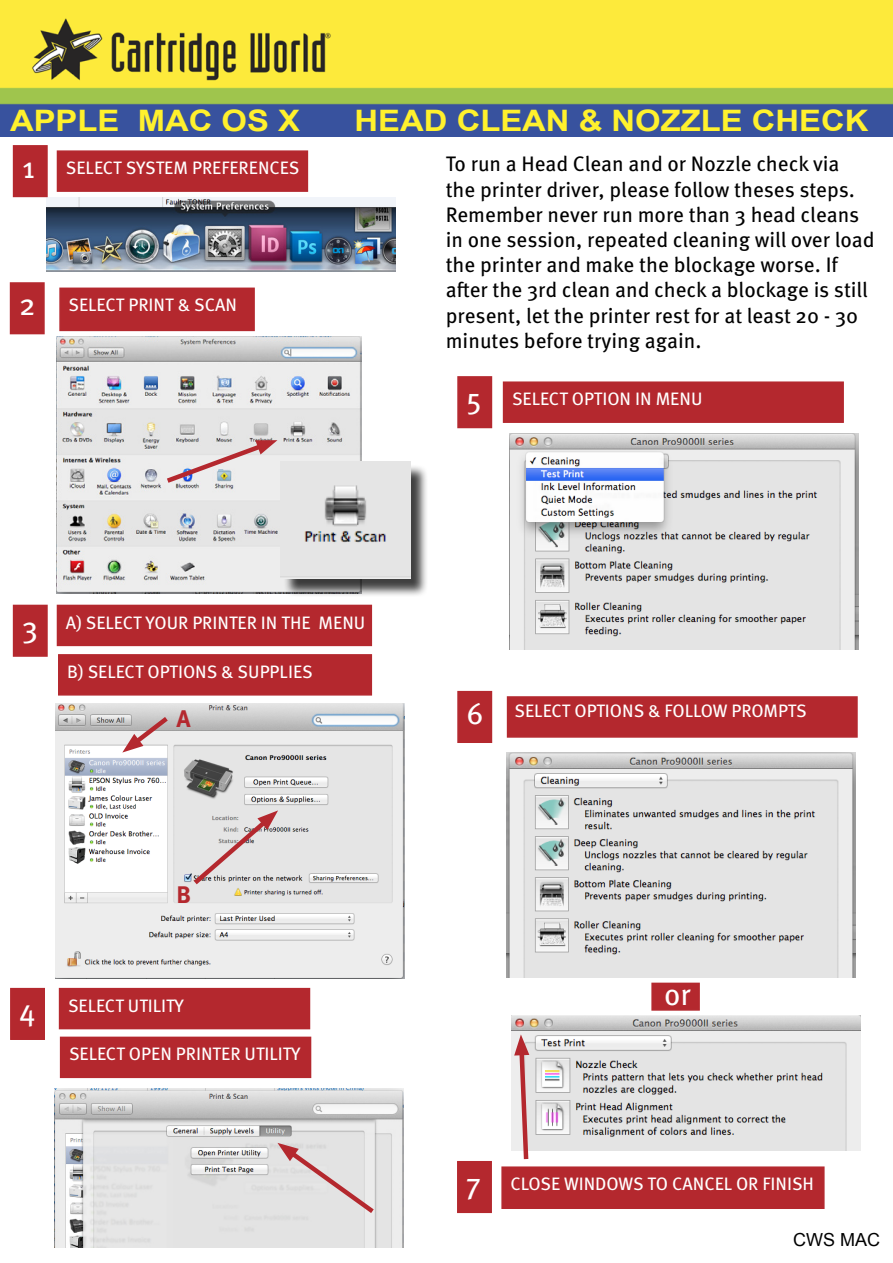
<style>
.page{position:relative;width:893px;height:1263px;background:#fff}
.page>*{position:absolute;margin:0;border:0;box-sizing:border-box;transform-origin:0 0}
.t1{font:30px "Meta OT";color:#fff}
.t2{font:700 29.55px "Arial";color:#fff12d;scale:1.11 1}
.t3{font:700 24px "Meta OT";color:#b4282e}
.t4{font:21px/25.2px "Meta OT";color:#000}
.t5{font:18px "Meta OT";color:#fff}
.t6{font:18px "Arial";color:#000}
.s1{font-size:30px}
</style>
<div class="page">
<img style="left:46px;top:197px;width:349px;height:75px">
<img style="left:507px;top:752px;width:349px;height:226px">
<img style="left:509px;top:434px;width:349px;height:215px">
<img style="left:0;top:0;width:893px;height:136px">
<img style="left:512px;top:1015px;width:348px;height:136px">
<div style="left:457px;top:691px;width:35px;height:52px;background:#b4282e;border:2px solid #b4282e"></div>
<div style="left:457px;top:1161px;width:35px;height:52px;background:#b4282e"></div>
<div style="left:651px;top:983px;width:49px;height:28px;background:#b4282e;border:2px solid #b4282e"></div>
<div style="left:507px;top:696px;width:351px;height:42px;background:#b4282e;border:2px solid #b4282e"></div>
<div style="left:501px;top:1166px;width:324px;height:43px;background:#b4282e;border:2px solid #b4282e"></div>
<div style="left:503px;top:381px;width:341px;height:42px;background:#b4282e;border:2px solid #b4282e"></div>
<div style="left:57px;top:150px;width:251px;height:42px;background:#b4282e;border:2px solid #b4282e"></div>
<div style="left:13px;top:145px;width:35px;height:52px;background:#b4282e;border:2px solid #b4282e"></div>
<div style="left:457px;top:376px;width:35px;height:52px;background:#b4282e;border:2px solid #b4282e"></div>
<img style="left:57px;top:337px;width:304px;height:256px">
<div style="left:283px;top:464px;width:146px;height:134px;background:#000;opacity:.75"></div>
<img style="left:281px;top:462px;width:129px;height:117px">
<div style="left:10px;top:282px;width:35px;height:52px;background:#b4282e;border:2px solid #b4282e"></div>
<div style="left:59px;top:288px;width:196px;height:43px;background:#b4282e"></div>
<img style="left:56px;top:703px;width:348px;height:275px">
<div style="left:57px;top:605px;width:315px;height:41px;background:#b4282e"></div>
<div style="left:58px;top:654px;width:314px;height:41px;background:#b4282e;border:2px solid #b4282e"></div>
<div style="left:13px;top:605px;width:35px;height:52px;background:#b4282e;border:2px solid #b4282e"></div>
<div style="left:60px;top:1036px;width:251px;height:42px;background:#b4282e;border:2px solid #b4282e"></div>
<img style="left:54px;top:1088px;width:349px;height:159px">
<div style="left:59px;top:988px;width:251px;height:41px;background:#b4282e"></div>
<div style="left:10px;top:988px;width:35px;height:52px;background:#b4282e;border:2px solid #b4282e"></div>
<svg style="left:162px;top:439px;width:115px;height:47px;background:#dcced0"></svg>
<svg style="left:277px;top:1143px;width:102px;height:74px;background:#ded3d4"></svg>
<svg style="left:514px;top:1034px;width:17px;height:126px;background:#dab1b3"></svg>
<svg style="left:189px;top:810px;width:89px;height:79px;background:#dacfcf"></svg>
<svg style="left:122px;top:712px;width:51px;height:40px;background:#d3bdbe"></svg>
<h2 class="t2" style="left:10px;top:101px;width:263px">APPLE MAC OS X</h2>
<h2 class="t2" style="left:355px;top:101px;width:464px">HEAD CLEAN &amp; NOZZLE CHECK</h2>
<p class="t5" style="left:22px;top:157px;width:279px"><span class="s1">1</span> SELECT SYSTEM PREFERENCES</p>
<p class="t5" style="left:19px;top:295px;width:220px"><span class="s1">2</span> SELECT PRINT &amp; SCAN</p>
<p class="t5" style="left:22px;top:612px;width:345px"><span class="s1">3</span> A) SELECT YOUR PRINTER IN THE MENU</p>
<p class="t5" style="left:67px;top:661px;width:247px">B) SELECT OPTIONS &amp; SUPPLIES</p>
<p class="t3" style="left:176px;top:704px;width:16px">A</p>
<p class="t3" style="left:176px;top:880px;width:16px">B</p>
<p class="t5" style="left:19px;top:995px;width:166px"><span class="s1">4</span> SELECT UTILITY</p>
<p class="t5" style="left:69px;top:1044px;width:233px">SELECT OPEN PRINTER UTILITY</p>
<p class="t4" style="left:446px;top:152px;width:431px">To run a Head Clean and or Nozzle check via<br>the printer driver, please follow theses steps.<br>Remember never run more than 3 head cleans in one session, repeated cleaning will over load the printer and make the blockage worse. If after the 3rd clean and check a blockage is still present, let the printer rest for at least 20 - 30 minutes before trying again.</p>
<h1 class="t1" style="left:466px;top:381px;width:16px">5</h1>
<p class="t5" style="left:512px;top:388px;width:192px">SELECT OPTION IN MENU</p>
<h1 class="t1" style="left:466px;top:696px;width:19px">6</h1>
<p class="t5" style="left:515px;top:700px;width:294px">SELECT OPTIONS &amp; FOLLOW PROMPTS</p>
<h1 class="t1" style="left:664px;top:977px;width:28px">or</h1>
<h1 class="t1" style="left:466px;top:1166px;width:16px">7</h1>
<p class="t5" style="left:511px;top:1173px;width:305px">CLOSE WINDOWS TO CANCEL OR FINISH</p>
<p class="t6" style="left:793px;top:1227px;width:88px">CWS MAC</p>
</div>
